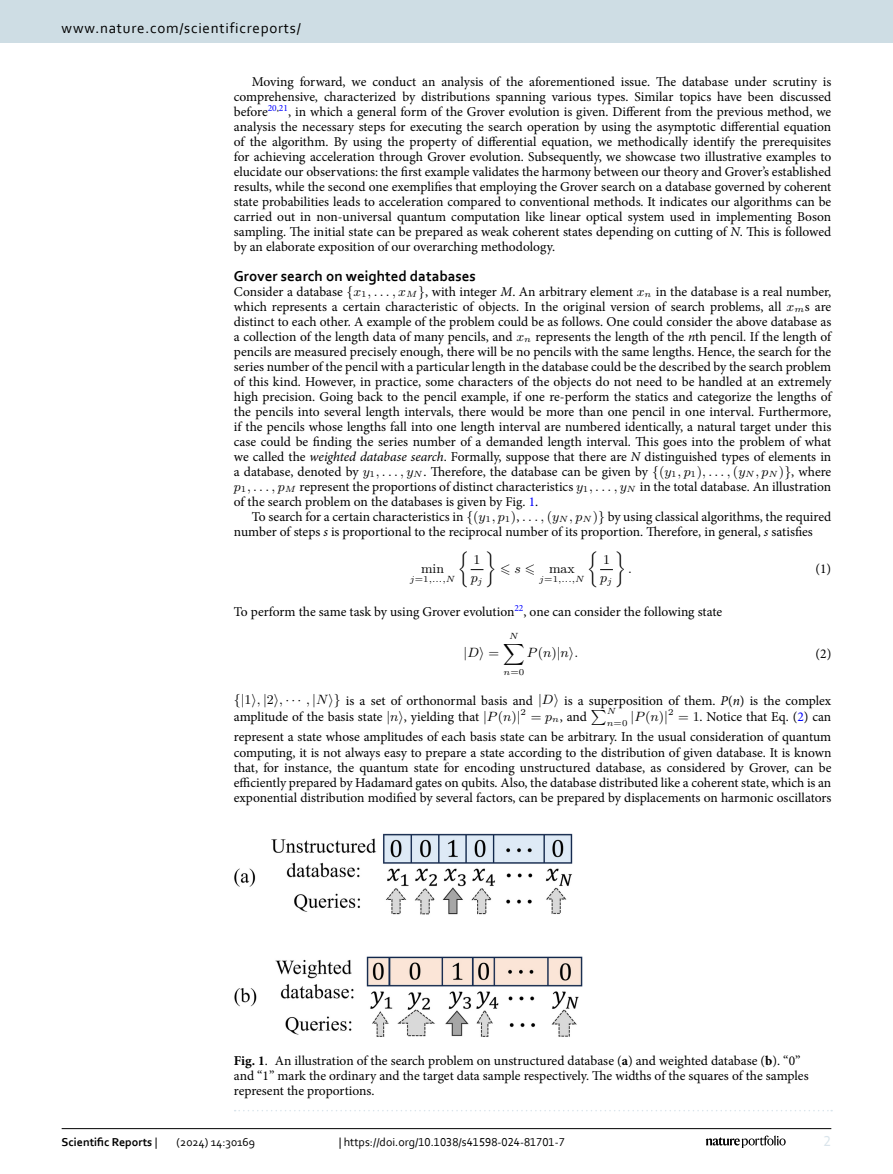
<style>
.page{position:relative;width:893px;height:1174px;background:#fff}
.page>*{position:absolute;margin:0;border:0;box-sizing:border-box;transform-origin:0 0}
.t1{font:15px "Corbel";letter-spacing:.05em;color:#000}
.Head_2{font:700 15px "Corbel";color:#000}
.t2{font:15px "LM Math Extension 10";color:#000}
.t3{font:15px "Corbel";color:#d9e4eb}
.Body_Text{font:13.5px/15px "Minion Pro";letter-spacing:-.005em;color:#000;text-align:justify}
.Body_Text_Indent{font:13.5px/15px "Minion Pro";color:#000;text-align:justify}
.Figure_Caption{font:13.5px/15px "Minion Pro";letter-spacing:-.005em;color:#000}
.t4{font:13.5px "LM Math Italic 9";color:#000}
.t5{font:13.5px/17.9px "LM Roman 9";color:#000}
.EQ{font:13.5px "Minion Pro";color:#000}
.t6{font:12px "Corbel";color:#000}
.t7{font:700 12px "Corbel";color:#000}
.t8{font:9px "LM Math Italic 6";color:#000}
.t9{font:9px "LM Roman 6";color:#000}
.s1{font-style:italic}
.s2{font-family:"LM Math Italic 9"}
.s3{font-family:"LM Roman 9"}
.s4{color:#00f}
.s5{font-family:"Minion Pro"}
.s6{font-family:"LM Roman 6"}
.s7{font-family:"MSAM10"}
.s8{font-family:"LM Math Italic 6"}
.s9{font-weight:700}
.s10{font-weight:400}
</style>
<div class="page">
<svg style="left:471px;top:569px;width:12px;height:1px"></svg>
<svg style="left:600px;top:569px;width:13px;height:1px"></svg>
<img style="left:234px;top:833px;width:348px;height:204px">
<svg style="left:235px;top:1110px;width:597px;height:1px"></svg>
<hr style="left:62px;top:1128px;width:769px;height:1px;background:#000">
<svg style="left:706px;top:1135px;width:80px;height:12px"></svg>
<div style="left:0;top:0;width:893px;height:43px;background:#cedde4"></div>
<p class="t1" style="left:62px;top:18px;width:241px">www.nature.com/scientificreports/</p>
<p class="Body_Text_Indent" style="left:234px;top:74px;width:599px;text-indent:18px">Moving forward, we conduct an analysis of the aforementioned issue. The database under scrutiny is comprehensive, characterized by distributions spanning various types. Similar topics have been discussed before<sup>20</sup><sup>,</sup><sup>21</sup>, in which a general form of the Grover evolution is given. Different from the previous method, we analysis the necessary steps for executing the search operation by using the asymptotic differential equation of the algorithm. By using the property of differential equation, we methodically identify the prerequisites for achieving acceleration through Grover evolution. Subsequently, we showcase two illustrative examples to elucidate our observations: the first example validates the harmony between our theory and Grover’s established results, while the second one exemplifies that employing the Grover search on a database governed by coherent state probabilities leads to acceleration compared to conventional methods. It indicates our algorithms can be carried out in non-universal quantum computation like linear optical system used in implementing Boson sampling. The initial state can be prepared as weak coherent states depending on cutting of <span class="s1">N</span>. This is followed by an elaborate exposition of our overarching methodology.</p>
<p class="Head_2" style="left:234px;top:266px;width:244px">Grover search on weighted databases</p>
<p class="Body_Text" style="left:234px;top:284px;width:111px">Consider a database</p>
<p class="t4" style="left:353px;top:285px;width:65px">x<sub>1</sub>,...,x<sub>M</sub></p>
<p class="Body_Text" style="left:234px;top:284px;width:599px;text-indent:191px">, with integer <span class="s1">M</span>. An arbitrary element <span class="s2">x</span><sub>n</sub> in the database is a real number, which represents a certain characteristic of objects. In the original version of search problems, all <span class="s2">x</span><sub>m</sub>s are distinct to each other. A example of the problem could be as follows. One could consider the above database as a collection of the length data of many pencils, and <span class="s2">x</span><sub>n</sub> represents the length of the <span class="s1">n</span>th pencil. If the length of pencils are measured precisely enough, there will be no pencils with the same lengths. Hence, the search for the series number of the pencil with a particular length in the database could be the described by the search problem of this kind. However, in practice, some characters of the objects do not need to be handled at an extremely high precision. Going back to the pencil example, if one re-perform the statics and categorize the lengths of the pencils into several length intervals, there would be more than one pencil in one interval. Furthermore, if the pencils whose lengths fall into one length interval are numbered identically, a natural target under this case could be finding the series number of a demanded length interval. This goes into the problem of what we called the <span class="s1">weighted database search</span>. Formally, suppose that there are <span class="s1">N</span> distinguished types of elements in a database, denoted by <span class="s2">y</span><sub>1</sub><span class="s2">, . . . , y</span><sub>N</sub> . Therefore, the database can be given by</p>
<p class="t4" style="left:659px;top:465px;width:127px"><span class="s3">(</span>y<sub>1</sub>,p<sub>1</sub><span class="s3">)</span>,...,<span class="s3">(</span>y<sub>N</sub>,p<sub>N</sub><span class="s3">)</span></p>
<p class="Body_Text" style="left:791px;top:464px;width:42px">, where</p>
<p class="Body_Text" style="left:234px;top:479px;width:599px"><span class="s2">p</span><sub>1</sub><span class="s2">, . . . , p</span><sub>M</sub> represent the proportions of distinct characteristics <span class="s2">y</span><sub>1</sub><span class="s2">, . . . , y</span><sub>N</sub> in the total database. An illustration</p>
<p class="Body_Text" style="left:234px;top:494px;width:306px">of the search problem on the databases is given by Fig. <span class="s4">1</span>.</p>
<p class="Body_Text_Indent" style="left:252px;top:509px;width:213px">To search for a certain characteristics in</p>
<p class="t4" style="left:473px;top:510px;width:126px"><span class="s3">(</span>y<sub>1</sub>, p<sub>1</sub><span class="s3">)</span><span class="s5">,</span>...,<span class="s3">(</span>y<sub>N</sub>,p<sub>N</sub><span class="s3">)</span></p>
<p class="Body_Text_Indent" style="left:234px;top:509px;width:599px;text-indent:374px">by using classical algorithms, the required number of steps <span class="s1">s</span> is proportional to the reciprocal number of its proportion. Therefore, in general, <span class="s1">s</span> satisfies</p>
<p class="t5" style="left:421px;top:558px;width:25px">min</p>
<p class="t8" style="left:410px;top:575px;width:46px">j<span class="s6">=1</span>,...,N</p>
<p class="t2" style="left:458px;top:538px;width:13px">{</p>
<p class="t5" style="left:471px;top:549px;width:13px">1 <span class="s2">p</span><sub>j</sub></p>
<p class="t2" style="left:485px;top:538px;width:13px">}</p>
<p class="t2" style="left:587px;top:538px;width:13px">{</p>
<p class="t5" style="left:600px;top:549px;width:13px">1 <span class="s2">p</span><sub>j</sub></p>
<p class="t2" style="left:615px;top:538px;width:13px">}</p>
<p class="t4" style="left:628px;top:563px;width:5px">.</p>
<p class="EQ" style="left:815px;top:560px;width:17px">(1)</p>
<p class="Body_Text" style="left:234px;top:604px;width:490px">To perform the same task by using Grover evolution<sup>22</sup>, one can consider the following state</p>
<p class="t4" style="left:467px;top:647px;width:33px">D⟩ <span class="s3">=</span></p>
<p class="t5" style="left:500px;top:558px;width:76px"><span class="s7">⩽</span><span class="s2">s</span><span class="s7">⩽</span> max</p>
<p class="t8" style="left:539px;top:575px;width:46px">j<span class="s6">=1</span>,...,N</p>
<p class="t2" style="left:503px;top:629px;width:23px">∑<sup>N</sup></p>
<p class="t9" style="left:503px;top:665px;width:22px"><span class="s8">n</span>=0</p>
<p class="t4" style="left:527px;top:647px;width:53px">P<span class="s3">(</span>n<span class="s3">)</span> n⟩.</p>
<p class="EQ" style="left:815px;top:644px;width:17px">(2)</p>
<p class="t4" style="left:245px;top:694px;width:91px"><span class="s3">1</span>⟩, <span class="s3">2</span>⟩,••• , N⟩</p>
<p class="Body_Text" style="left:346px;top:693px;width:188px">is a set of orthonormal basis and</p>
<p class="Body_Text" style="left:542px;top:693px;width:291px"><span class="s2">D</span>⟩ is a superposition of them. <span class="s1">P</span>(<span class="s1">n</span>) is the complex</p>
<p class="Body_Text" style="left:234px;top:709px;width:150px">amplitude of the basis state</p>
<p class="Body_Text" style="left:390px;top:709px;width:90px"><span class="s2">n</span>⟩, yielding that</p>
<p class="Body_Text" style="left:487px;top:709px;width:102px"><span class="s2">P</span><span class="s3">(</span><span class="s2">n</span><span class="s3">)</span> <sup>2</sup> <span class="s3">=</span> <span class="s2">p</span><sub>n</sub>, and</p>
<p class="t2" style="left:591px;top:696px;width:26px">∑<sub>N</sub></p>
<p class="Body_Text" style="left:607px;top:709px;width:226px"><sub>n</sub><sub>=0</sub> <span class="s2">P</span><span class="s3">(</span><span class="s2">n</span><span class="s3">)</span> <sup>2</sup> <span class="s3">= 1</span>. Notice that Eq. (<span class="s4">2</span>) can</p>
<p class="Body_Text" style="left:234px;top:729px;width:599px">represent a state whose amplitudes of each basis state can be arbitrary. In the usual consideration of quantum computing, it is not always easy to prepare a state according to the distribution of given database. It is known that, for instance, the quantum state for encoding unstructured database, as considered by Grover, can be efficiently prepared by Hadamard gates on qubits. Also, the database distributed like a coherent state, which is an exponential distribution modified by several factors, can be prepared by displacements on harmonic oscillators</p>
<p class="Figure_Caption" style="left:234px;top:1053px;width:576px"><span class="s9">Fig. 1</span>. An illustration of the search problem on unstructured database (<span class="s9">a</span>) and weighted database (<span class="s9">b</span>). “0” and “1” mark the ordinary and the target data sample respectively. The widths of the squares of the samples represent the proportions.</p>
<p class="t7" style="left:62px;top:1134px;width:97px">Scientific Reports <span class="s10">|</span></p>
<p class="t6" style="left:177px;top:1134px;width:80px">(2024) 14:30169</p>
<p class="t6" style="left:339px;top:1134px;width:228px">| https://doi.org/10.1038/s41598-024-81701-7</p>
<p class="t3" style="left:824px;top:1132px;width:9px">2</p>
</div>
